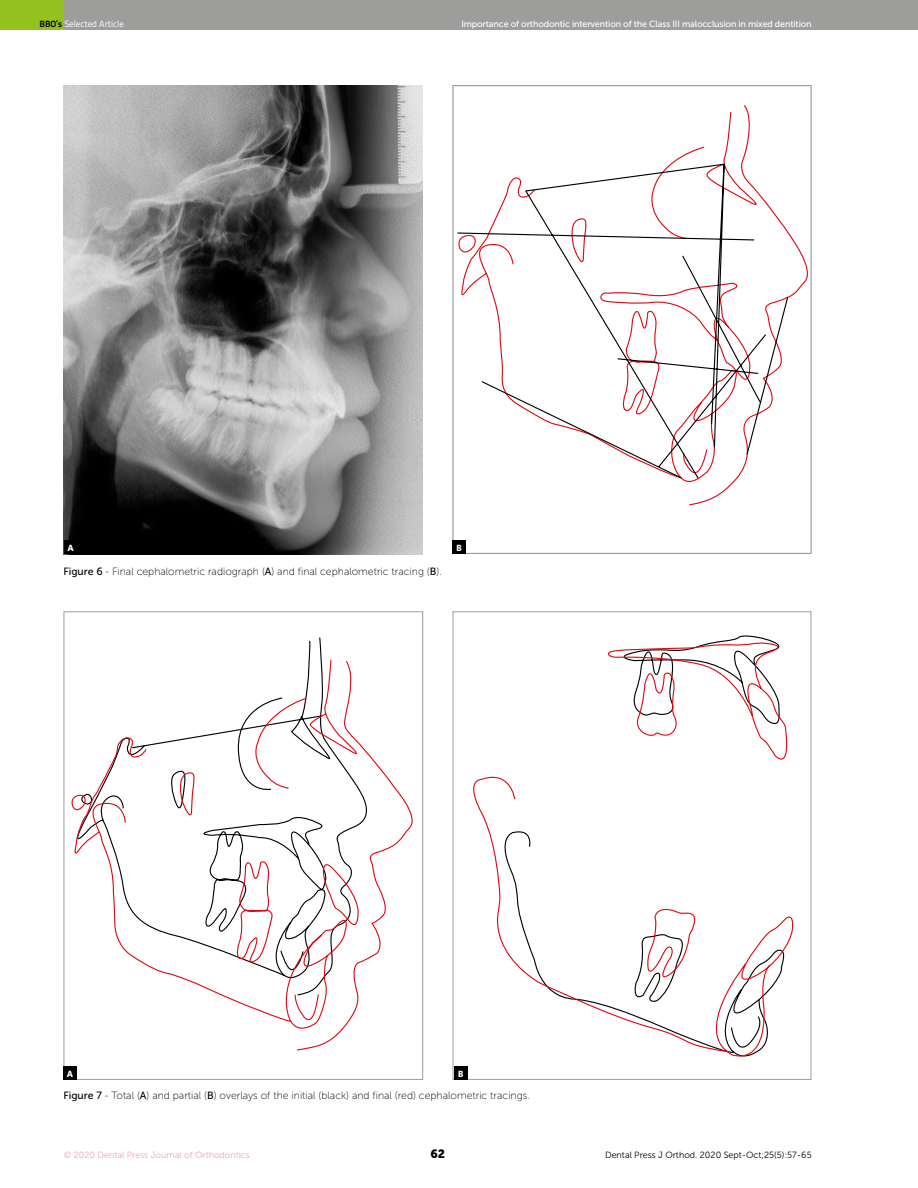
<style>
.page{position:relative;width:918px;height:1188px;background:#fff}
.page>*{position:absolute;margin:0;border:0;box-sizing:border-box;transform-origin:0 0}
.t1{font:12px "Museo Sans 900";color:#000}
.t2{font:10.5px "Museo Sans 100";color:#000}
.t3{font:9px "Museo Sans 500";letter-spacing:-.015em;color:#fff}
.t4{font:9px "Museo Sans 300";color:#000}
.t5{font:9px "Museo Sans 300";color:#f39fc5}
.t6{font:9px "Titillium Text 22 L";color:#fff}
.t7{font:700 9px "Whitney";color:#fff}
.s1{font-weight:700;color:#000}
.s2{font-family:"Museo Sans 500"}
</style>
<div class="page">
<div style="left:0;top:0;width:918px;height:30px;background:#9d9d9c"></div>
<div style="left:0;top:0;width:64px;height:30px;background:#95c11f"></div>
<img style="left:64px;top:85px;width:359px;height:469px">
<div style="left:64px;top:541px;width:13px;height:13px;background:#000"></div>
<div style="left:63px;top:1067px;width:14px;height:13px;background:#000"></div>
<svg style="left:63px;top:637px;width:259px;height:359px"></svg>
<svg style="left:69px;top:659px;width:351px;height:421px"></svg>
<div style="left:454px;top:1067px;width:13px;height:13px;background:#000"></div>
<svg style="left:464px;top:642px;width:330px;height:425px"></svg>
<div style="left:452px;top:541px;width:14px;height:13px;background:#000"></div>
<svg style="left:671px;top:104px;width:141px;height:402px"></svg>
<svg style="left:457px;top:163px;width:332px;height:316px"></svg>
<p class="t6" style="left:40px;top:17px;width:86px"><span class="s1">BBO’s</span> Selected Article</p>
<p class="t3" style="left:461px;top:19px;width:352px">Importance of orthodontic intervention of the Class III malocclusion in mixed dentition</p>
<p class="t7" style="left:67px;top:542px;width:8px">A</p>
<p class="t2" style="left:63px;top:565px;width:380px"><span class="s2">Figure 6</span> - Final cephalometric radiograph (<span class="s2">A</span>) and final cephalometric tracing (<span class="s2">B</span>).</p>
<p class="t7" style="left:456px;top:542px;width:7px">B</p>
<p class="t7" style="left:67px;top:1068px;width:8px">A</p>
<p class="t7" style="left:458px;top:1068px;width:7px">B</p>
<p class="t2" style="left:63px;top:1090px;width:468px"><span class="s2">Figure 7</span> - Total (<span class="s2">A</span>) and partial (<span class="s2">B</span>) overlays of the initial (black) and final (red) cephalometric tracings.</p>
<p class="t5" style="left:64px;top:1150px;width:188px">© 2020 Dental Press Journal of Orthodontics</p>
<p class="t1" style="left:430px;top:1147px;width:16px">62</p>
<p class="t4" style="left:605px;top:1150px;width:208px">Dental Press J Orthod. 2020 Sept-Oct;25(5):57-65</p>
</div>
